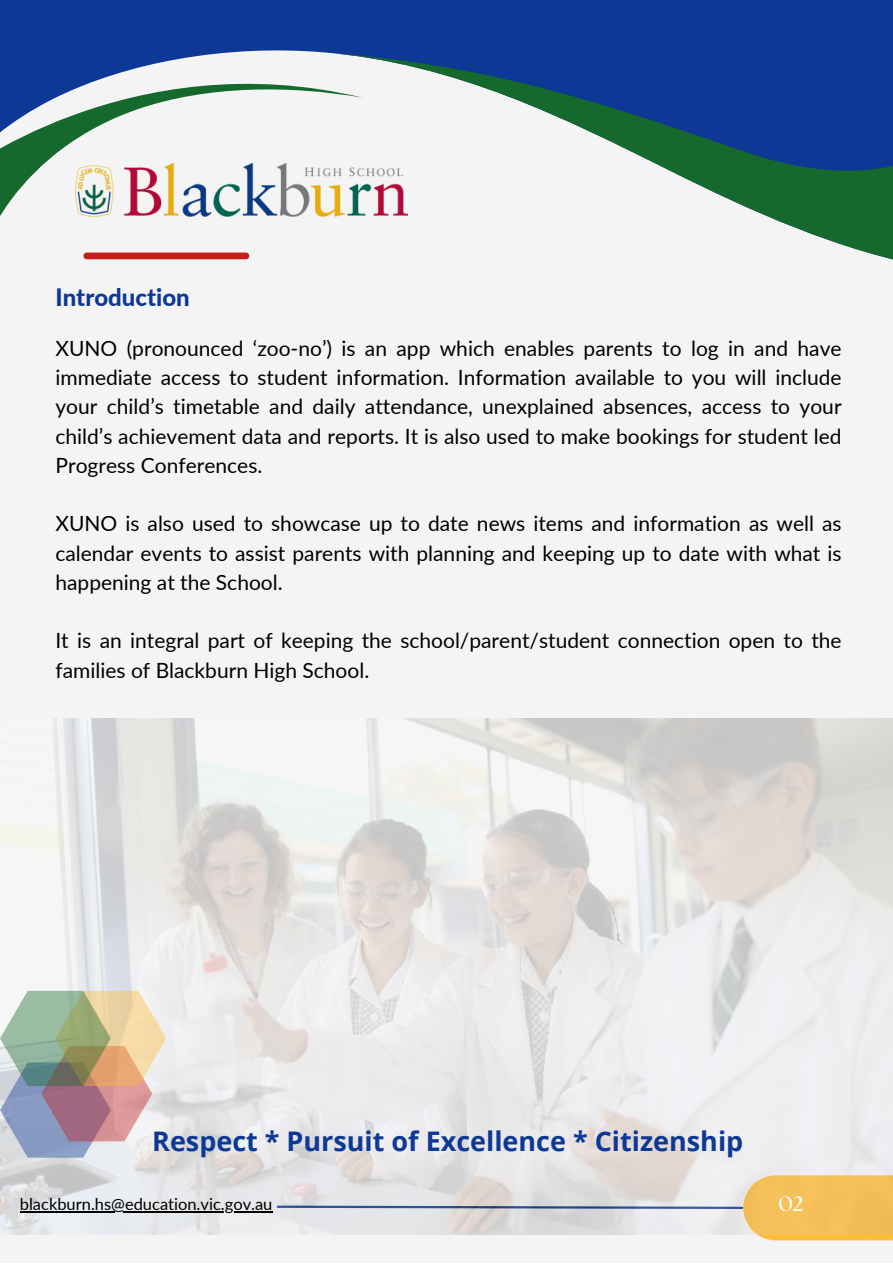
<style>
.page{position:relative;width:893px;height:1264px;background:#fff}
.page>*{position:absolute;margin:0;border:0;box-sizing:border-box;transform-origin:0 0}
.t1{font:700 27px "Open Sans";color:#0d3896}
.t2{font:800 24px "Lato";color:#0d3896}
.t3{font:21px/29.2px "Lato";color:#000;text-align:justify}
.t4{font:700 21px "The Seasons";color:#fff}
.t5{font:16.5px "Lato";color:#000}
</style>
<div class="page">
<div style="left:0;top:0;width:892px;height:1262px;background:#f4f4f4"></div>
<div style="left:0;top:0;width:892px;height:52px;background:#0d3896"></div>
<svg style="left:0;top:41px;width:363px;height:219px"></svg>
<svg style="left:322px;top:52px;width:570px;height:208px"></svg>
<div style="left:87px;top:252px;width:159px;height:7px;background:#c61d1d"></div>
<svg style="left:302px;top:1234px;width:590px;height:6px"></svg>
<img style="left:75px;top:163px;width:332px;height:53px">
<img style="left:0;top:718px;width:892px;height:516px">
<hr style="left:20px;top:1211px;width:252px;height:1px;background:#000">
<svg style="left:0;top:990px;width:166px;height:167px"></svg>
<p class="t2" style="left:55px;top:282px;width:136px">Introduction</p>
<p class="t3" style="left:55px;top:333px;width:787px">XUNO (pronounced ‘zoo-no’) is an app which enables parents to log in and have immediate access to student information. Information available to you will include your child’s timetable and daily attendance, unexplained absences, access to your child’s achievement data and reports. It is also used to make bookings for student led Progress Conferences.</p>
<p class="t3" style="left:55px;top:508px;width:787px">XUNO is also used to showcase up to date news items and information as well as calendar events to assist parents with planning and keeping up to date with what is happening at the School.</p>
<p class="t3" style="left:55px;top:625px;width:787px">It is an integral part of keeping the school/parent/student connection open to the families of Blackburn High School.</p>
<p class="t1" style="left:152px;top:1122px;width:592px">Respect * Pursuit of Excellence * Citizenship</p>
<p class="t5" style="left:20px;top:1193px;width:254px">blackburn.hs@education.vic.gov.au</p>
<p class="t4" style="left:778px;top:1194px;width:27px">02</p>
</div>
